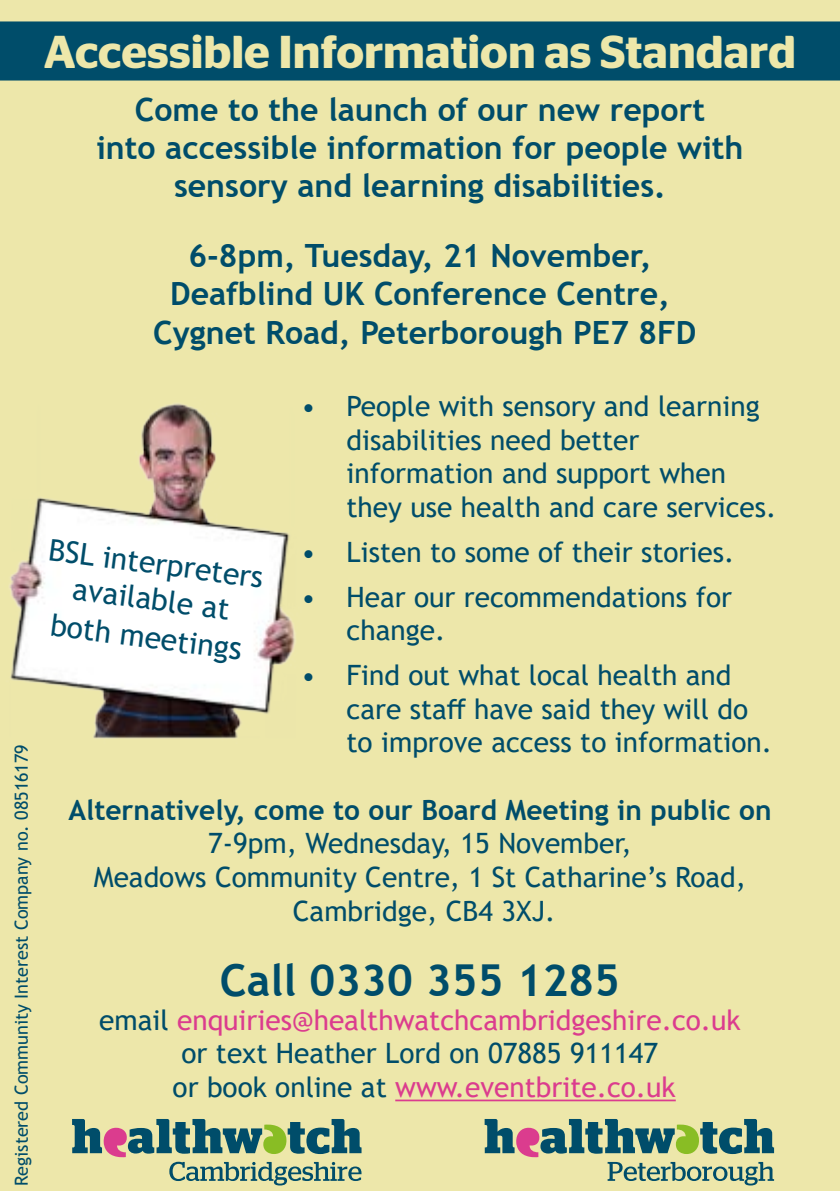
<style>
.page{position:relative;width:840px;height:1191px;background:#fff}
.page>*{position:absolute;margin:0;border:0;box-sizing:border-box;transform-origin:0 0}
.t1{font:600 46px "Stag Sans";color:#ede7aa}
.t2{font:700 44px "Trebuchet MS";color:#004d6a}
.t3{font:700 32px/38.4px "Trebuchet MS";color:#004d6a;text-align:center}
.t4{font:30px/37.2px "Trebuchet MS";color:#004d6a;text-align:center}
.t5{font:28px/33.6px "Trebuchet MS";color:#004d6a}
.t6{font:28px/33.6px "Trebuchet MS";color:#db3c8e;text-align:center}
.t7{font:700 28px "Trebuchet MS";color:#004d6a}
.t8{font:18px "Trebuchet MS";color:#004d6a}
.s1{color:#004d6a}
</style>
<div class="page">
<div style="left:0;top:0;width:839px;height:1191px;background:#ede7aa"></div>
<hr style="left:395px;top:1099px;width:280px;height:2px;background:#db3c8e">
<svg style="left:72px;top:1119px;width:289px;height:66px"></svg>
<svg style="left:484px;top:1119px;width:289px;height:66px"></svg>
<img style="left:9px;top:403px;width:287px;height:336px">
<div style="left:0;top:21px;width:839px;height:60px;background:#004d6a"></div>
<svg style="left:228px;top:641px;width:13px;height:19px"></svg>
<h1 class="t1" style="left:44px;top:25px;width:753px">Accessible Information as Standard</h1>
<p class="t3" style="left:96px;top:90px;width:648px">Come to the launch of our new report<br>into accessible information for people with sensory and learning disabilities.</p>
<p class="t3" style="left:153px;top:236px;width:544px">6-8pm, Tuesday, 21 November,<br>Deafblind UK Conference Centre,<br>Cygnet Road, Peterborough PE7 8FD</p>
<p class="t8" style="left:10px;top:1185px;width:443px;rotate:-90deg">Registered Community Interest Company no. 08516179</p>
<p class="t4" style="left:52px;top:529px;width:218px;rotate:8deg">BSL interpreters available at both meeting</p>
<p class="t5" style="left:346px;top:389px;width:431px;text-indent:-45px">• People with sensory and learning disabilities need better information and support when they use health and care services.</p>
<p class="t5" style="left:301px;top:535px;width:434px">• Listen to some of their stories.</p>
<p class="t5" style="left:346px;top:580px;width:387px;text-indent:-45px">• Hear our recommendations for change.</p>
<p class="t5" style="left:346px;top:658px;width:427px;text-indent:-45px">• Find out what local health and care staff have said they will do to improve access to information.</p>
<p class="t7" style="left:68px;top:792px;width:704px">Alternatively, come to our Board Meeting in public on</p>
<p class="t5" style="left:94px;top:826px;width:653px;text-align:center">7-9pm, Wednesday, 15 November,<br>Meadows Community Centre, 1 St Catharine’s Road,<br>Cambridge, CB4 3XJ.</p>
<h2 class="t2" style="left:220px;top:953px;width:401px">Call 0330 355 1285</h2>
<p class="t6" style="left:99px;top:1002px;width:642px"><span class="s1">email</span> enquiries@healthwatchcambridgeshire.co.uk <span class="s1">or text Heather Lord on 07885 911147<br>or book online at</span> www.eventbrite.co.uk</p>
</div>
